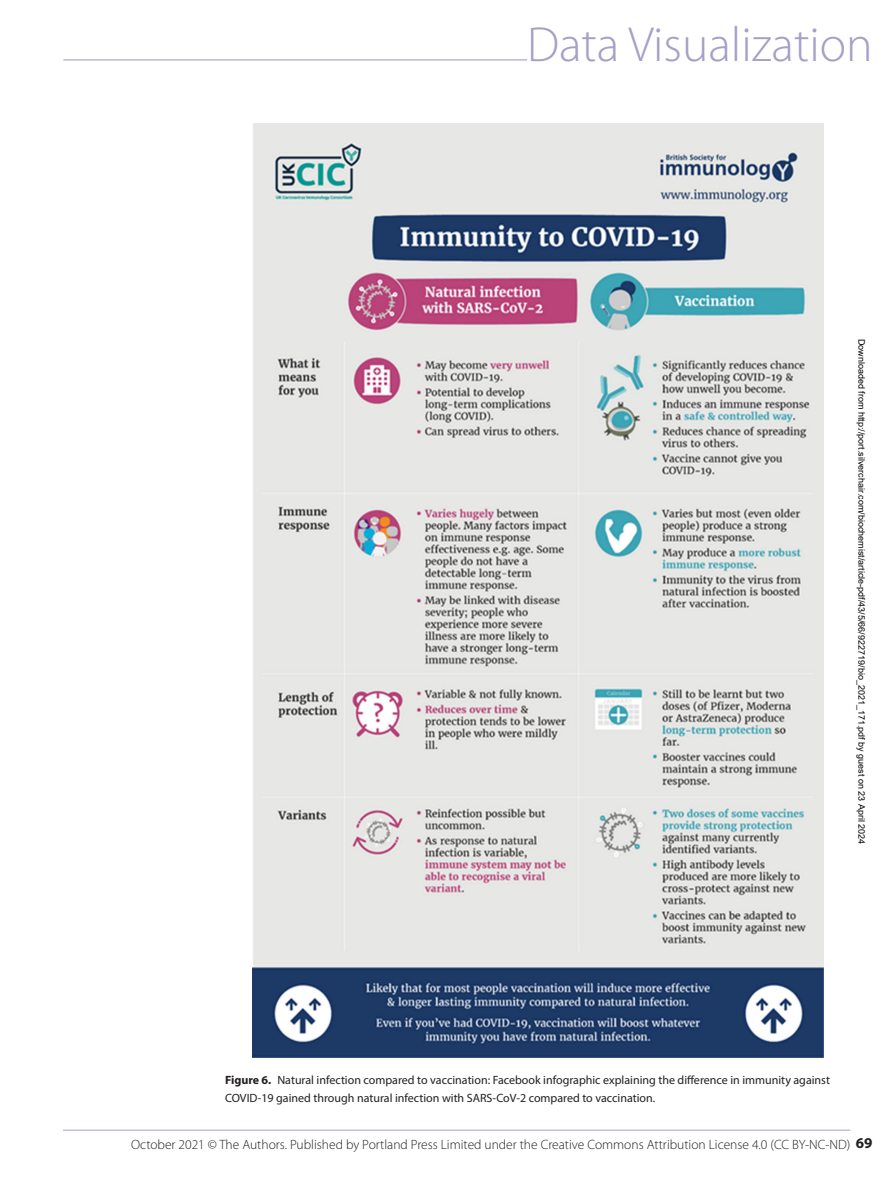
<style>
.page{position:relative;width:893px;height:1183px;background:#fff}
.page>*{position:absolute;margin:0;border:0;box-sizing:border-box;transform-origin:0 0}
.t1{font:300 49.5px "Myriad Pro";color:#a4a0c6}
.t2{font:300 13.5px "Myriad Pro";color:#231f20}
.t3{font:12px/18px "Myriad Pro";color:#231f20}
.t4{font:9px "Arial";color:#000}
.s1{font-weight:700}
.s2{font-weight:700;font-size:15px}
</style>
<div class="page">
<hr style="left:63px;top:1129px;width:787px;height:1px;background:#a4a0c6">
<hr style="left:63px;top:59px;width:464px;height:1px;background:#a4a0c6">
<img style="left:253px;top:123px;width:570px;height:933px">
<h1 class="t1" style="left:527px;top:14px;width:347px">Data Visualization</h1>
<p class="t4" style="left:865px;top:339px;width:506px;rotate:90deg">Downloaded from http://port.silverchair.com/biochemist/article-pdf/43/5/66/922719/bio_2021_171.pdf by guest on 23 April 2024</p>
<p class="t3" style="left:225px;top:1070px;width:606px"><span class="s1">Figure 6.</span> Natural infection compared to vaccination: Facebook infographic explaining the difference in immunity against<br>COVID-19 gained through natural infection with SARS-CoV-2 compared to vaccination.</p>
<p class="t2" style="left:131px;top:1135px;width:743px">October 2021 © The Authors. Published by Portland Press Limited under the Creative Commons Attribution License 4.0 (CC BY-NC-ND) <span class="s2">69</span></p>
</div>
